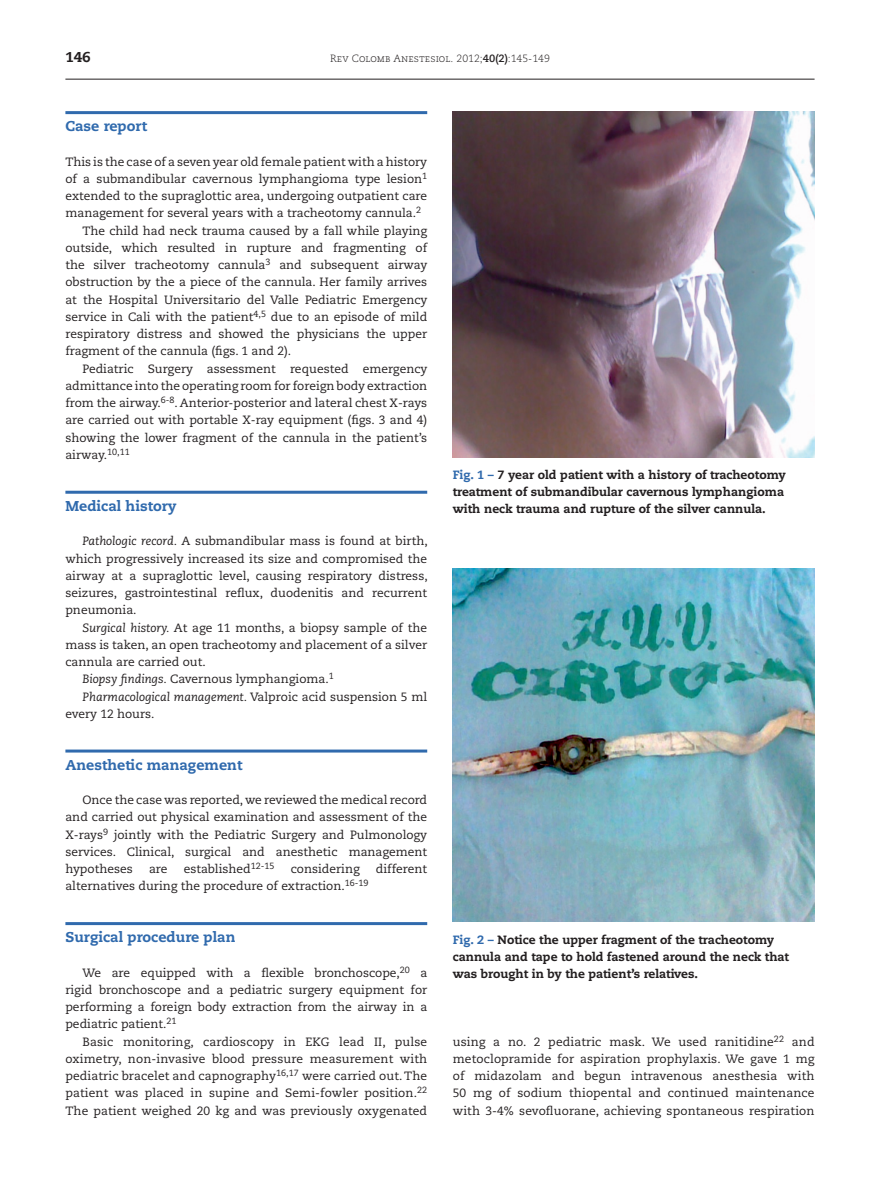
<style>
.page{position:relative;width:891px;height:1188px;background:#fff}
.page>*{position:absolute;margin:0;border:0;box-sizing:border-box;transform-origin:0 0}
.t1{font:800 14.25px "Caecilia LT Std";color:#306aad}
.t2{font:800 14.25px "Caecilia LT Std";color:#231f20}
.t3{font:12px/17.2px "Caecilia LT Std";color:#231f20;text-align:justify}
.t4{font:800 12px/17.2px "Caecilia LT Std";color:#231f20}
.t5{font:italic 12px "Caecilia LT Std";color:#231f20}
.t6{font:300 10.5px "Caecilia LT Std";color:#231f20}
.s1{font-weight:700}
.s2{font-style:italic}
.s3{font-style:normal}
.s4{color:#306aad}
</style>
<div class="page">
<hr style="left:65px;top:79px;width:749px;height:1px;background:#231f20">
<hr style="left:65px;top:111px;width:362px;height:3px;background:#306aad">
<hr style="left:65px;top:491px;width:362px;height:3px;background:#306aad">
<hr style="left:65px;top:749px;width:362px;height:3px;background:#306aad">
<hr style="left:65px;top:922px;width:362px;height:3px;background:#306aad">
<img style="left:452px;top:112px;width:362px;height:346px">
<img style="left:452px;top:568px;width:362px;height:353px">
<p class="t2" style="left:65px;top:48px;width:27px">146</p>
<p class="t6" style="left:330px;top:52px;width:221px">Rev Colomb Anestesiol. 2012;<span class="s1">40(2)</span>:145-149</p>
<p class="t1" style="left:65px;top:117px;width:83px">Case report</p>
<p class="t3" style="left:65px;top:153px;width:363px">This is the case of a seven year old female patient with a history</p>
<p class="t3" style="left:65px;top:170px;width:363px">of a submandibular cavernous lymphangioma type lesion<sup>1</sup></p>
<p class="t3" style="left:65px;top:188px;width:363px">extended to the supraglottic area, undergoing outpatient care</p>
<p class="t3" style="left:65px;top:205px;width:357px">management for several years with a tracheotomy cannula.<sup>2</sup></p>
<p class="t3" style="left:82px;top:222px;width:346px">The child had neck trauma caused by a fall while playing</p>
<p class="t3" style="left:65px;top:239px;width:363px">outside, which resulted in rupture and fragmenting of</p>
<p class="t3" style="left:65px;top:257px;width:363px">the silver tracheotomy cannula<sup>3</sup> and subsequent airway</p>
<p class="t3" style="left:65px;top:274px;width:363px">obstruction by the a piece of the cannula. Her family arrives</p>
<p class="t3" style="left:65px;top:291px;width:363px">at the Hospital Universitario del Valle Pediatric Emergency</p>
<p class="t3" style="left:65px;top:308px;width:363px">service in Cali with the patient<sup>4,5</sup> due to an episode of mild</p>
<p class="t3" style="left:65px;top:326px;width:363px">respiratory distress and showed the physicians the upper</p>
<p class="t3" style="left:65px;top:343px;width:227px">fragment of the cannula (figs. 1 and 2).</p>
<p class="t3" style="left:82px;top:360px;width:346px">Pediatric Surgery assessment requested emergency</p>
<p class="t3" style="left:65px;top:377px;width:363px">admittance into the operating room for foreign body extraction</p>
<p class="t3" style="left:65px;top:395px;width:363px">from the airway.<sup>6-8</sup>. Anterior-posterior and lateral chest X-rays</p>
<p class="t3" style="left:65px;top:412px;width:363px">are carried out with portable X-ray equipment (figs. 3 and 4)</p>
<p class="t3" style="left:65px;top:429px;width:363px">showing the lower fragment of the cannula in the patient’s</p>
<p class="t3" style="left:65px;top:446px;width:66px">airway.<sup>10,11</sup></p>
<p class="t1" style="left:65px;top:497px;width:113px">Medical history</p>
<p class="t3" style="left:65px;top:533px;width:363px;text-indent:17px"><span class="s2">Pathologic record.</span> A submandibular mass is found at birth, which progressively increased its size and compromised the airway at a supraglottic level, causing respiratory distress, seizures, gastrointestinal reflux, duodenitis and recurrent pneumonia.</p>
<p class="t3" style="left:82px;top:619px;width:346px"><span class="s2">Surgical history.</span> At age 11 months, a biopsy sample of the</p>
<p class="t3" style="left:65px;top:636px;width:363px">mass is taken, an open tracheotomy and placement of a silver</p>
<p class="t3" style="left:65px;top:653px;width:142px">cannula are carried out.</p>
<p class="t3" style="left:82px;top:670px;width:253px"><span class="s2">Biopsy findings.</span> Cavernous lymphangioma.<sup>1</sup></p>
<p class="t5" style="left:82px;top:689px;width:346px">Pharmacological management. <span class="s3">Valproic acid suspension 5 ml</span></p>
<p class="t3" style="left:65px;top:705px;width:90px">every 12 hours.</p>
<p class="t1" style="left:65px;top:756px;width:178px">Anesthetic management</p>
<p class="t3" style="left:65px;top:791px;width:363px;text-indent:17px">Once the case was reported, we reviewed the medical record and carried out physical examination and assessment of the X-rays<sup>9</sup> jointly with the Pediatric Surgery and Pulmonology services. Clinical, surgical and anesthetic management hypotheses</p>
<p class="t4" style="left:452px;top:466px;width:334px"><span class="s4">Fig. 1 –</span> 7 year old patient with a history of tracheotomy treatment of submandibular cavernous lymphangioma with neck trauma and rupture of the silver cannula.</p>
<p class="t3" style="left:149px;top:860px;width:20px">are</p>
<p class="t3" style="left:184px;top:860px;width:92px">established<sup>12-15</sup></p>
<p class="t3" style="left:290px;top:860px;width:70px">considering</p>
<p class="t3" style="left:376px;top:860px;width:53px">different</p>
<p class="t3" style="left:65px;top:878px;width:304px">alternatives during the procedure of extraction.<sup>16-19</sup></p>
<p class="t1" style="left:65px;top:928px;width:171px">Surgical procedure plan</p>
<p class="t3" style="left:65px;top:964px;width:363px;text-indent:17px">We are equipped with a flexible bronchoscope,<sup>20</sup> a rigid bronchoscope and a pediatric surgery equipment for performing a foreign body extraction from the airway in a pediatric patient.<sup>21</sup></p>
<p class="t3" style="left:65px;top:1033px;width:363px;text-indent:17px">Basic monitoring, cardioscopy in EKG lead II, pulse oximetry, non-invasive blood pressure measurement with pediatric bracelet and capnography<sup>16,17</sup> were carried out. The patient was placed in supine and Semi-fowler position.<sup>22<br></sup>The patient weighed 20 kg and was previously oxygenated</p>
<p class="t3" style="left:452px;top:1033px;width:363px">using a no. 2 pediatric mask. We used ranitidine<sup>22</sup> and metoclopramide for aspiration prophylaxis. We gave 1 mg of midazolam and begun intravenous anesthesia with 50 mg of sodium thiopental and continued maintenance with 3-4% sevofluorane, achieving spontaneous respiration</p>
<p class="t4" style="left:452px;top:930px;width:337px"><span class="s4">Fig. 2 –</span> Notice the upper fragment of the tracheotomy cannula and tape to hold fastened around the neck that was brought in by the patient’s relatives.</p>
</div>
